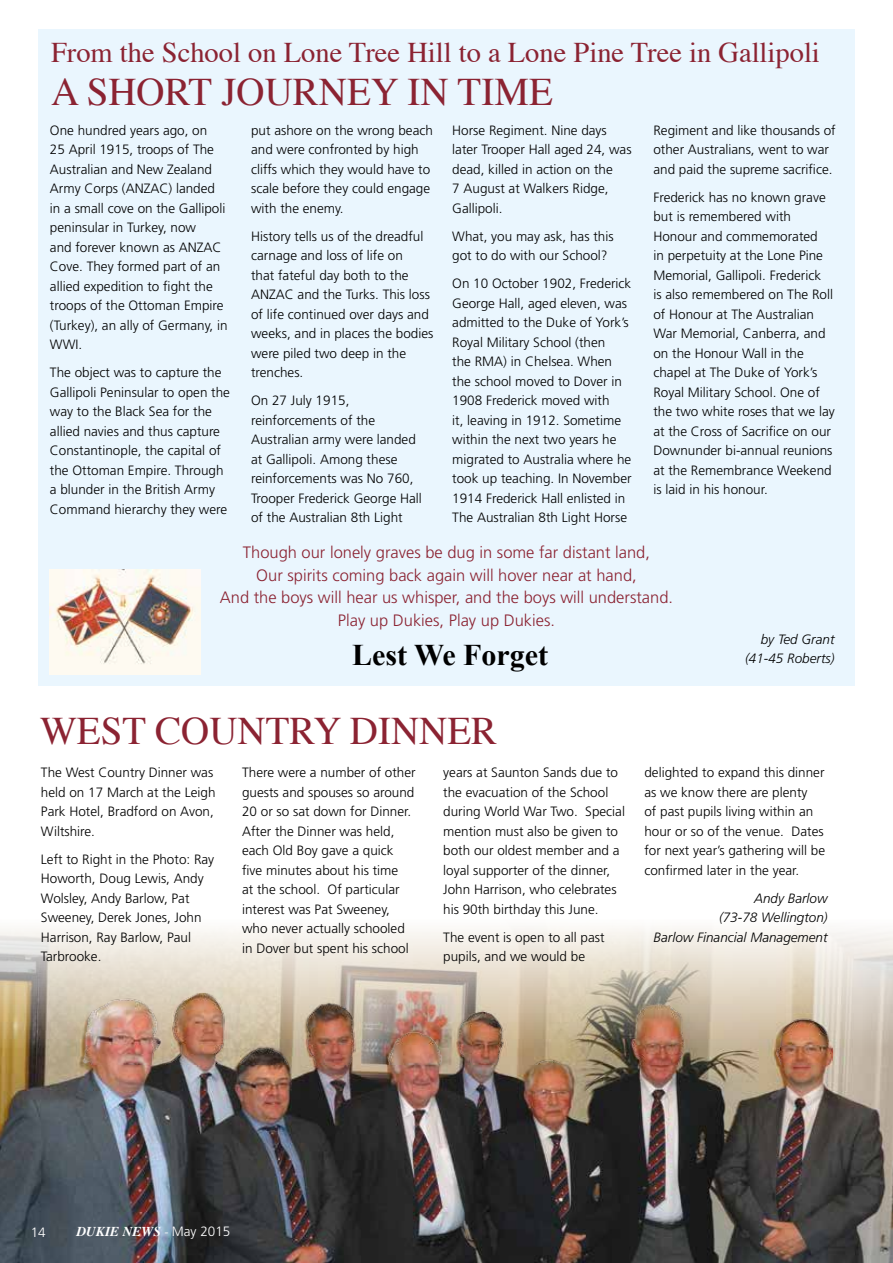
<style>
.page{position:relative;width:893px;height:1263px;background:#fff}
.page>*{position:absolute;margin:0;border:0;box-sizing:border-box;transform-origin:0 0}
.t1{font:39px "Times";color:#8b2332}
.t2{font:700 30px "Times New Roman";color:#000}
.t3{font:28.5px "Times";color:#8b2332}
.t4{font:300 16.5px/22.5px "Frutiger";color:#8b2332;text-align:center}
.t5{font:300 13.5px/19.5px "Frutiger";color:#000}
.t6{font:italic 300 13.5px/19.5px "Frutiger";color:#000;text-align:right}
.t7{font:italic 700 13.5px "Times";color:#fff}
.t8{font:300 13.5px "Frutiger";color:#fff}
.s1{font-family:"Minion Pro";font-weight:400;font-style:normal}
.s2{font-family:"Frutiger";font-weight:300;font-style:normal}
</style>
<div class="page">
<img style="left:0;top:926px;width:893px;height:337px">
<div style="left:38px;top:30px;width:817px;height:656px;background:#eaf6fe"></div>
<img style="left:50px;top:569px;width:151px;height:105px">
<img style="left:83px;top:993px;width:749px;height:71px">
<h3 class="t3" style="left:51px;top:26px;width:770px">From the School on Lone Tree Hill to a Lone Pine Tree in Gallipoli</h3>
<h1 class="t1" style="left:51px;top:55px;width:503px">A SHORT JOURNEY IN TIME</h1>
<p class="t5" style="left:50px;top:121px;width:179px">One hundred years ago, on<br>25 April 1915, troops of The<br>Australian and New Zealand<br>Army Corps (ANZAC) landed in a small cove on the Gallipoli peninsular in Turkey, now<br>and forever known as ANZAC<br>Cove. They formed part of an allied expedition to fight the troops of the Ottoman Empire (Turkey), an ally of Germany, in<br>WWI.</p>
<p class="t5" style="left:50px;top:363px;width:182px">The object was to capture the<br>Gallipoli Peninsular to open the way to the Black Sea for the allied navies and thus capture<br>Constantinople, the capital of the Ottoman Empire. Through a blunder in the British Army<br>Command hierarchy they were</p>
<p class="t5" style="left:653px;top:120px;width:184px">Regiment and like thousands of other Australians, went to war and paid the supreme sacrifice.</p>
<p class="t5" style="left:653px;top:187px;width:183px">Frederick has no known grave but is remembered with<br>Honour and commemorated<br>in perpetuity at the Lone Pine<br>Memorial, Gallipoli. Frederick<br>is also remembered on The Roll of Honour at The Australian<br>War Memorial, Canberra, and on the Honour Wall in the chapel at The Duke of York’s<br>Royal Military School. One of the two white roses that we lay at the Cross of Sacrifice on our<br>Downunder bi-annual reunions at the Remembrance Weekend is laid in his honour.</p>
<p class="t5" style="left:452px;top:120px;width:181px">Horse Regiment. Nine days later Trooper Hall aged 24, was dead, killed in action on the<br>7 August at Walkers Ridge,<br>Gallipoli.</p>
<p class="t5" style="left:452px;top:226px;width:163px">What, you may ask, has this got to do with our School?</p>
<p class="t5" style="left:452px;top:274px;width:181px">On 10 October 1902, Frederick<br>George Hall, aged eleven, was admitted to the Duke of York’s<br>Royal Military School (then<br>the RMA) in Chelsea. When the school moved to Dover in<br>1908 Frederick moved with<br>it, leaving in 1912. Sometime within the next two years he migrated to Australia where he took up teaching. In November<br>1914 Frederick Hall enlisted in<br>The Australian 8th Light Horse</p>
<p class="t5" style="left:251px;top:120px;width:183px">put ashore on the wrong beach and were confronted by high cliffs which they would have to scale before they could engage with the enemy.</p>
<p class="t5" style="left:251px;top:226px;width:184px">History tells us of the dreadful carnage and loss of life on<br>that fateful day both to the<br>ANZAC and the Turks. This loss of life continued over days and weeks, and in places the bodies were piled two deep in the trenches.</p>
<p class="t5" style="left:251px;top:391px;width:172px">On 27 July 1915, reinforcements of the<br>Australian army were landed at Gallipoli. Among these reinforcements was No 760,<br>Trooper Frederick George Hall of the Australian 8th Light</p>
<p class="t4" style="left:220px;top:541px;width:455px">Though our lonely graves be dug in some far distant land,<br>Our spirits coming back again will hover near at hand,<br>And the boys will hear us whisper, and the boys will understand.<br>Play up Dukies, Play up Dukies.</p>
<h2 class="t2" style="left:352px;top:634px;width:198px">Lest We Forget</h2>
<p class="t6" style="left:745px;top:629px;width:91px">by Ted Grant (41-45 Roberts)</p>
<h1 class="t1" style="left:40px;top:695px;width:459px">WEST COUNTRY DINNER</h1>
<p class="t5" style="left:41px;top:763px;width:176px">The West Country Dinner was held on 17 March at the Leigh<br>Park Hotel, Bradford on Avon,<br>Wiltshire.</p>
<p class="t5" style="left:41px;top:849px;width:175px">Left to Right in the Photo: Ray<br>Howorth, Doug Lewis, Andy<br>Wolsley, Andy Barlow, Pat<br>Sweeney, Derek Jones, John<br>Harrison, Ray Barlow, Paul<br>Tarbrooke.</p>
<p class="t5" style="left:242px;top:763px;width:175px">There were a number of other guests and spouses so around<br>20 or so sat down for Dinner.<br>After the Dinner was held, each Old Boy gave a quick five minutes about his time<br>at the school. Of particular interest was Pat Sweeney, who never actually schooled in Dover but spent his school</p>
<p class="t5" style="left:443px;top:763px;width:183px">years at Saunton Sands due to the evacuation of the School during World War Two. Special mention must also be given to both our oldest member and a loyal supporter of the dinner,<br>John Harrison, who celebrates his 90th birthday this June.</p>
<p class="t5" style="left:443px;top:927px;width:163px">The event is open to all past pupils, and we would be</p>
<p class="t5" style="left:644px;top:763px;width:182px">delighted to expand this dinner as we know there are plenty<br>of past pupils living within an hour or so of the venue. Dates for next year’s gathering will be confirmed later in the year.</p>
<p class="t6" style="left:654px;top:888px;width:176px">Andy Barlow<br>(73-78 Wellington)<br>Barlow Financial Management</p>
<p class="t8" style="left:31px;top:1225px;width:17px">14</p>
<p class="t7" style="left:77px;top:1219px;width:155px">DUKIE NEWS <span class="s1">-</span> <span class="s2">May 2015</span></p>
</div>
